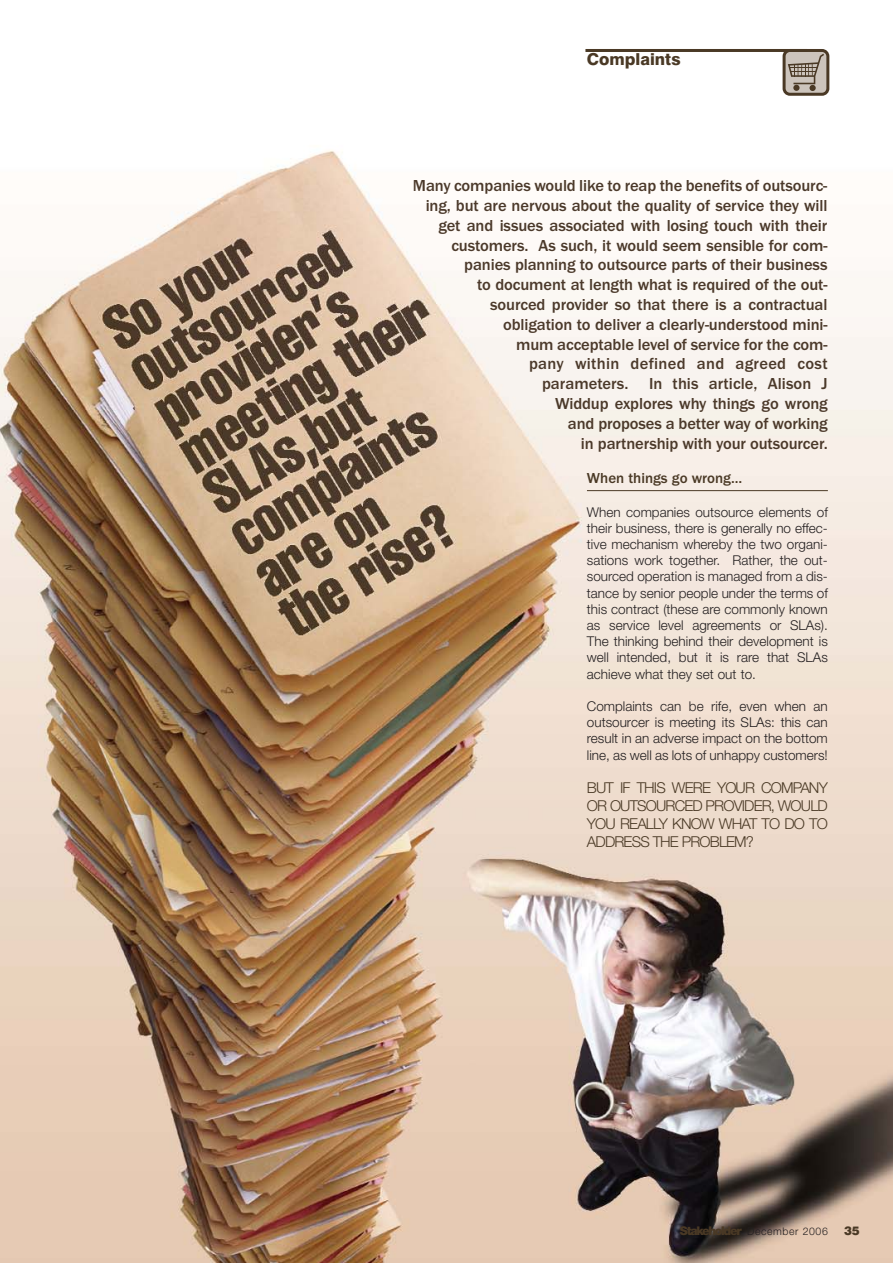
<style>
.page{position:relative;width:893px;height:1263px;background:#fff}
.page>*{position:absolute;margin:0;border:0;box-sizing:border-box;transform-origin:0 0}
.t1{font:500 16.5px/19.8px "Franklin Gothic Itc T";letter-spacing:-.005em;color:#4b392a;text-align:right}
.t2{font:800 16.5px "Swiss 721 BT";color:#4a3925}
.t3{font:300 15px/18px "Helvetica Neue";letter-spacing:-.055em;color:#4a3925;text-align:justify}
.t4{font:500 15px "Franklin Gothic Itc T";color:#4a3925}
.t5{font:300 13.5px/16.2px "Helvetica Neue";color:#231f20;text-align:justify}
.t6{font:900 12px "Swiss 721 BT";color:#4a3925}
.t7{font:300 10.5px "Helvetica Neue";letter-spacing:.055em;color:#231f20}
.s1{font-weight:900;font-size:12px;color:#4a3925}
</style>
<div class="page">
<img style="left:0;top:49px;width:892px;height:1214px">
<p class="t2" style="left:587px;top:52px;width:95px">Complaints</p>
<p class="t1" style="left:413px;top:177px;width:416px">Many companies would like to reap the benefits of outsourc&shy;ing, but are nervous about the quality of service they will get and issues associated with losing touch with their customers. As such, it would seem sensible for com&shy;panies planning to outsource parts of their business<br>to document at length what is required of the out-<br>sourced provider so that there is a contractual<br>obligation to deliver a clearly-understood mini-<br>mum acceptable level of service for the com-<br>pany within defined and agreed cost<br>parameters. In this article, Alison J<br>Widdup explores why things go wrong<br>and proposes a better way of working<br>in partnership with your outsourcer.</p>
<p class="t4" style="left:587px;top:472px;width:157px">When things go wrong…</p>
<p class="t5" style="left:587px;top:505px;width:242px">When companies outsource elements of their business, there is generally no effec&shy;tive mechanism whereby the two organi&shy;sations work together. Rather, the out&shy;sourced operation is managed from a dis&shy;tance by senior people under the terms of this contract (these are commonly known as service level agreements or SLAs).<br>The thinking behind their development is well intended, but it is rare that SLAs achieve what they set out to.</p>
<p class="t5" style="left:587px;top:699px;width:242px">Complaints can be rife, even when an outsourcer is meeting its SLAs: this can result in an adverse impact on the bottom line, as well as lots of unhappy customers!</p>
<p class="t3" style="left:587px;top:780px;width:242px">BUT IF THIS WERE YOUR COMPANY OR OUTSOURCED PROVIDER, WOULD YOU REALLY KNOW WHAT TO DO TO ADDRESS THE PROBLEM?</p>
<p class="t7" style="left:679px;top:1228px;width:150px"><span class="s1">Stakeholder</span> December 2006</p>
<p class="t6" style="left:844px;top:1226px;width:17px">35</p>
</div>
